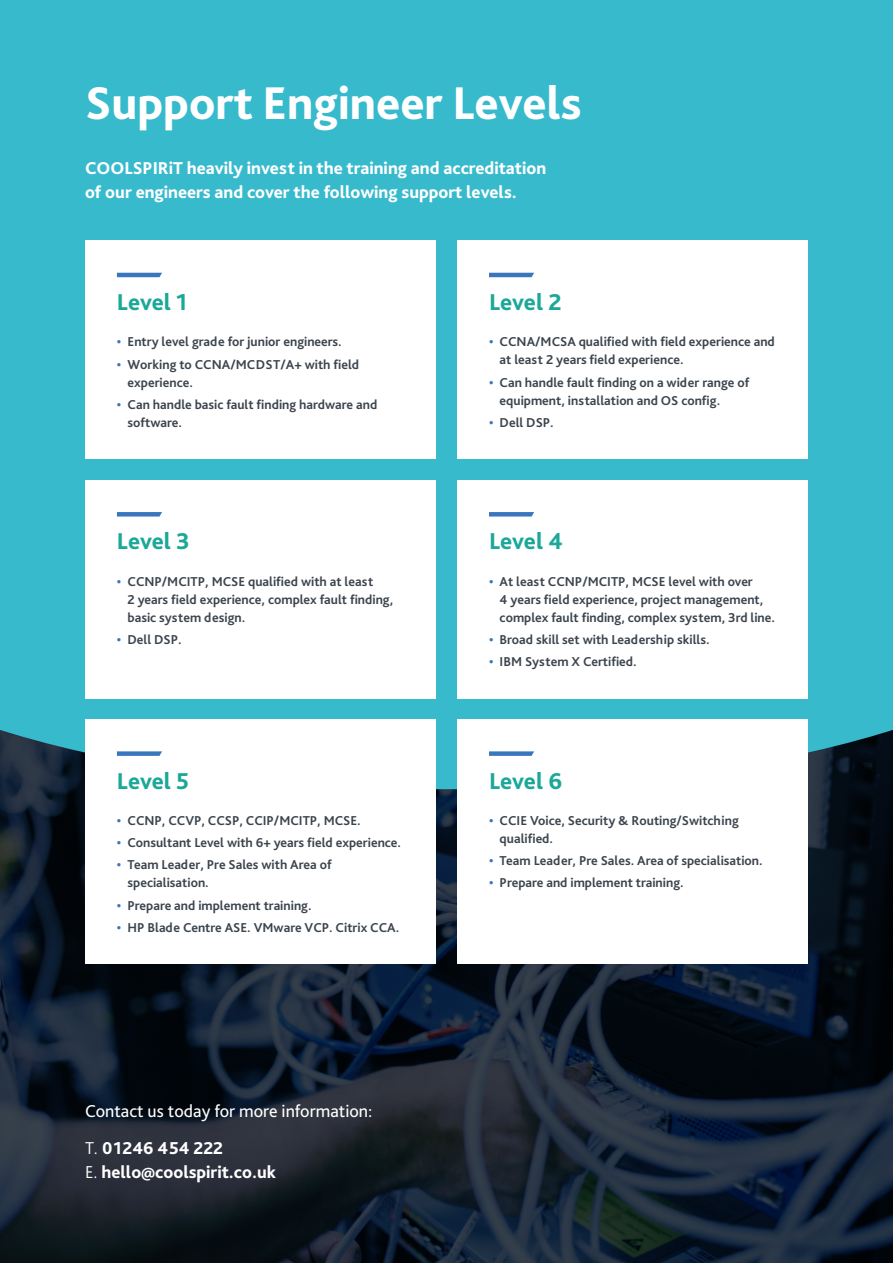
<style>
.page{position:relative;width:893px;height:1263px;background:#fff}
.page>*{position:absolute;margin:0;border:0;box-sizing:border-box;transform-origin:0 0}
.t1{font:800 48px "Bliss Pro";color:#fff}
.t2{font:800 24px "Bliss Pro";color:#1ba899}
.t3{font:800 18px/24px "Bliss Pro";color:#fff}
.t4{font:18px "Bliss Pro";color:#fff}
.t5{font:700 13.5px/18px "Bliss Pro";color:#3b444d}
.s1{color:#3976bc}
.s2{font-weight:300}
</style>
<div class="page">
<img style="left:0;top:789px;width:893px;height:474px">
<div style="left:0;top:0;width:893px;height:789px;background:#38bacd"></div>
<div style="left:85px;top:241px;width:351px;height:218px;background:#fff"></div>
<svg style="left:117px;top:273px;width:45px;height:4px"></svg>
<div style="left:85px;top:480px;width:351px;height:218px;background:#fff"></div>
<svg style="left:117px;top:512px;width:45px;height:4px"></svg>
<div style="left:85px;top:719px;width:351px;height:245px;background:#fff"></div>
<svg style="left:117px;top:751px;width:45px;height:5px"></svg>
<div style="left:457px;top:241px;width:351px;height:218px;background:#fff"></div>
<svg style="left:489px;top:273px;width:45px;height:4px"></svg>
<div style="left:457px;top:480px;width:351px;height:218px;background:#fff"></div>
<svg style="left:489px;top:512px;width:45px;height:4px"></svg>
<div style="left:457px;top:719px;width:351px;height:245px;background:#fff"></div>
<svg style="left:489px;top:751px;width:45px;height:5px"></svg>
<p class="t1" style="left:85px;top:73px;width:498px">Support Engineer Levels</p>
<p class="t3" style="left:85px;top:156px;width:463px">COOLSPIRiT heavily invest in the training and accreditation of our engineers and cover the following support levels.</p>
<p class="t2" style="left:117px;top:287px;width:72px">Level 1</p>
<p class="t5" style="left:117px;top:332px;width:226px"><span class="s1">•</span> Entry level grade for junior engineers.</p>
<p class="t5" style="left:128px;top:355px;width:233px;text-indent:-11px"><span class="s1">•</span> Working to CCNA/MCDST/A+ with field experience.</p>
<p class="t5" style="left:128px;top:395px;width:251px;text-indent:-11px"><span class="s1">•</span> Can handle basic fault finding hardware and software.</p>
<p class="t2" style="left:117px;top:527px;width:74px">Level 3</p>
<p class="t5" style="left:128px;top:572px;width:267px;text-indent:-11px"><span class="s1">•</span> CCNP/MCITP, MCSE qualified with at least<br>2 years field experience, complex fault finding, basic system design.</p>
<p class="t5" style="left:117px;top:630px;width:66px"><span class="s1">•</span> Dell DSP.</p>
<p class="t2" style="left:117px;top:766px;width:74px">Level 5</p>
<p class="t5" style="left:117px;top:811px;width:245px"><span class="s1">•</span> CCNP, CCVP, CCSP, CCIP/MCITP, MCSE.</p>
<p class="t5" style="left:117px;top:833px;width:286px"><span class="s1">•</span> Consultant Level with 6+ years field experience.</p>
<p class="t5" style="left:128px;top:856px;width:206px;text-indent:-11px"><span class="s1">•</span> Team Leader, Pre Sales with Area of specialisation.</p>
<p class="t5" style="left:117px;top:896px;width:196px"><span class="s1">•</span> Prepare and implement training.</p>
<p class="t5" style="left:117px;top:918px;width:284px"><span class="s1">•</span> HP Blade Centre ASE. VMware VCP. Citrix CCA.</p>
<p class="t4" style="left:85px;top:1100px;width:289px">Contact us today for more information:</p>
<p class="t3" style="left:85px;top:1135px;width:193px"><span class="s2">T.</span> 01246 454 222<br><span class="s2">E.</span> hello@coolspirit.co.uk</p>
<p class="t2" style="left:489px;top:287px;width:74px">Level 2</p>
<p class="t5" style="left:500px;top:332px;width:277px;text-indent:-11px"><span class="s1">•</span> CCNA/MCSA qualified with field experience and at least 2 years field experience.</p>
<p class="t5" style="left:500px;top:373px;width:251px;text-indent:-11px"><span class="s1">•</span> Can handle fault finding on a wider range of equipment, installation and OS config.</p>
<p class="t5" style="left:489px;top:413px;width:66px"><span class="s1">•</span> Dell DSP.</p>
<p class="t2" style="left:489px;top:527px;width:75px">Level 4</p>
<p class="t5" style="left:500px;top:572px;width:277px;text-indent:-11px"><span class="s1">•</span> At least CCNP/MCITP, MCSE level with over<br>4 years field experience, project management, complex fault finding, complex system, 3rd line.</p>
<p class="t5" style="left:489px;top:630px;width:222px"><span class="s1">•</span> Broad skill set with Leadership skills.</p>
<p class="t5" style="left:489px;top:652px;width:149px"><span class="s1">•</span> IBM System X Certified.</p>
<p class="t2" style="left:489px;top:766px;width:75px">Level 6</p>
<p class="t5" style="left:500px;top:811px;width:241px;text-indent:-11px"><span class="s1">•</span> CCIE Voice, Security &amp; Routing/Switching qualified.</p>
<p class="t5" style="left:489px;top:851px;width:275px"><span class="s1">•</span> Team Leader, Pre Sales. Area of specialisation.</p>
<p class="t5" style="left:489px;top:874px;width:196px"><span class="s1">•</span> Prepare and implement training.</p>
</div>
